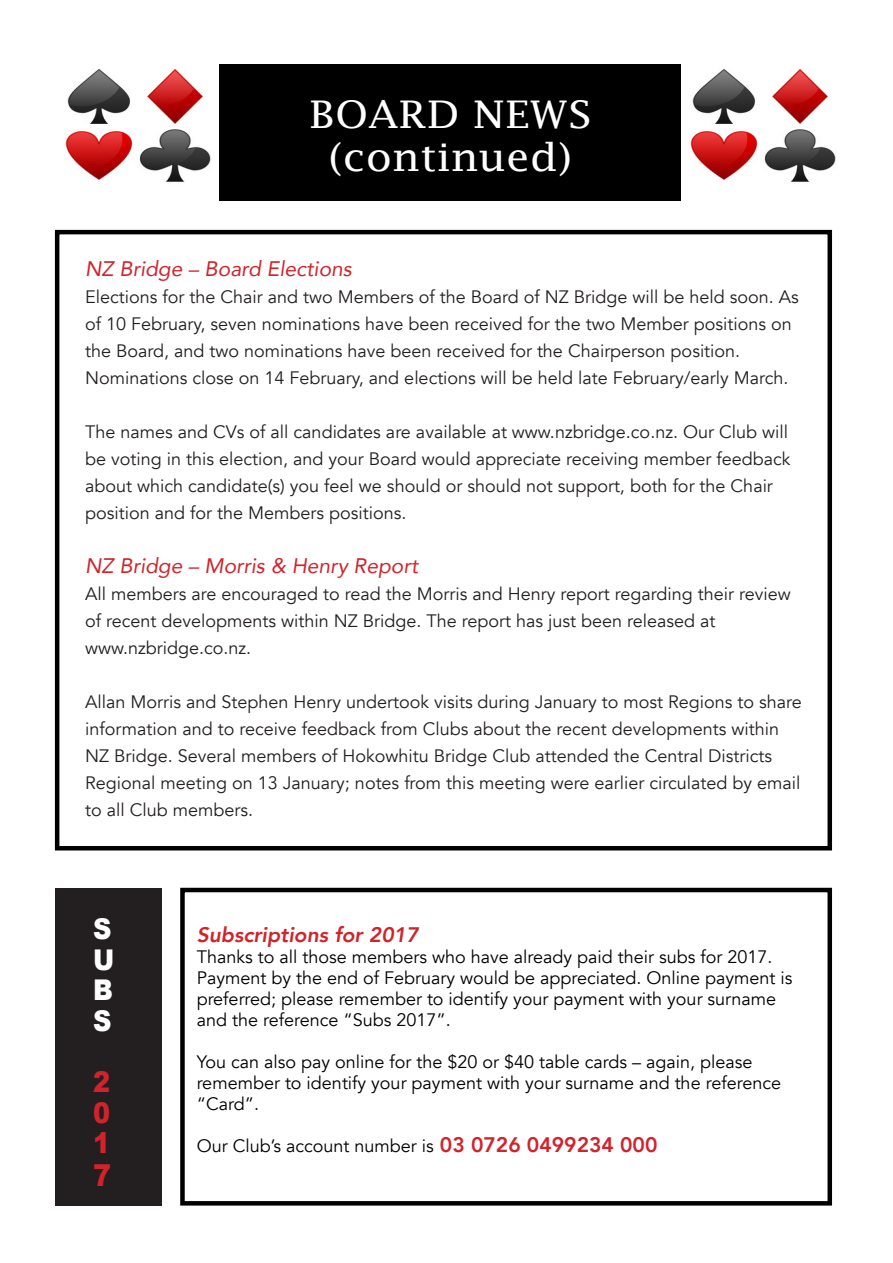
<style>
.page{position:relative;width:893px;height:1263px;background:#fff}
.page>*{position:absolute;margin:0;border:0;box-sizing:border-box;transform-origin:0 0}
.t1{font:38.1px "Lucida Fax";color:#fff;scale:1.1 1}
.t2{font:900 30.3px "Arial";color:#d1232a;scale:.89 1}
.t3{font:900 28.5px "Arial";color:#fff;scale:.89 1}
.t4{font:900 28.5px "Arial";color:#d1232a;scale:.89 1}
.t5{font:italic 21px "Avenir";color:#d1232a}
.t6{font:italic 800 21px "Avenir";color:#d1232a}
.t7{font:18px/27px "Avenir";color:#231f20}
.t8{font:18px/21px "Avenir";color:#000}
.s1{font-weight:800;font-size:21px;color:#d1232a}
</style>
<div class="page">
<div style="left:220px;top:64px;width:461px;height:136px;background:#000"></div>
<div style="left:55px;top:230px;width:777px;height:620px;border:4px solid #000"></div>
<img style="left:65px;top:68px;width:146px;height:114px">
<img style="left:690px;top:68px;width:146px;height:114px">
<div style="left:180px;top:888px;width:652px;height:317px;border:4px solid #000"></div>
<div style="left:55px;top:888px;width:106px;height:317px;background:#231f20"></div>
<p class="t1" style="left:309px;top:92px;width:258px">BOARD NEWS</p>
<p class="t1" style="left:328px;top:135px;width:223px">(continued)</p>
<p class="t5" style="left:85px;top:256px;width:268px">NZ Bridge – Board Elections</p>
<p class="t7" style="left:85px;top:283px;width:715px">Elections for the Chair and two Members of the Board of NZ Bridge will be held soon. As of 10 February, seven nominations have been received for the two Member positions on the Board, and two nominations have been received for the Chairperson position.</p>
<p class="t7" style="left:85px;top:364px;width:705px">Nominations close on 14 February, and elections will be held late February/early March.</p>
<p class="t7" style="left:85px;top:418px;width:707px">The names and CVs of all candidates are available at www.nzbridge.co.nz. Our Club will be voting in this election, and your Board would appreciate receiving member feedback about which candidate(s) you feel we should or should not support, both for the Chair position and for the Members positions.</p>
<p class="t5" style="left:85px;top:553px;width:334px">NZ Bridge – Morris &amp; Henry Report</p>
<p class="t7" style="left:85px;top:580px;width:707px">All members are encouraged to read the Morris and Henry report regarding their review of recent developments within NZ Bridge. The report has just been released at</p>
<p class="t7" style="left:85px;top:634px;width:168px">www.nzbridge.co.nz.</p>
<p class="t7" style="left:85px;top:688px;width:718px">Allan Morris and Stephen Henry undertook visits during January to most Regions to share information and to receive feedback from Clubs about the recent developments within NZ Bridge. Several members of Hokowhitu Bridge Club attended the Central Districts Regional meeting on 13 January; notes from this meeting were earlier circulated by email to all Club members.</p>
<p class="t3" style="left:93px;top:908px;width:22px">S</p>
<p class="t3" style="left:93px;top:939px;width:25px">U</p>
<p class="t3" style="left:93px;top:969px;width:24px">B</p>
<p class="t3" style="left:93px;top:1000px;width:22px">S</p>
<p class="t4" style="left:93px;top:1061px;width:21px">2</p>
<p class="t4" style="left:93px;top:1092px;width:21px">0</p>
<p class="t4" style="left:93px;top:1122px;width:21px">1</p>
<p class="t2" style="left:93px;top:1153px;width:22px">7</p>
<p class="t6" style="left:197px;top:922px;width:224px">Subscriptions for 2017</p>
<p class="t8" style="left:197px;top:947px;width:597px">Thanks to all those members who have already paid their subs for 2017.<br>Payment by the end of February would be appreciated. Online payment is preferred; please remember to identify your payment with your surname and the reference “Subs 2017”.</p>
<p class="t8" style="left:197px;top:1052px;width:557px">You can also pay online for the $20 or $40 table cards – again, please</p>
<p class="t8" style="left:197px;top:1073px;width:586px">remember to identify your payment with your surname and the reference “Card”.</p>
<p class="t8" style="left:197px;top:1136px;width:462px">Our Club’s account number is <span class="s1">03 0726 0499234 000</span></p>
</div>
